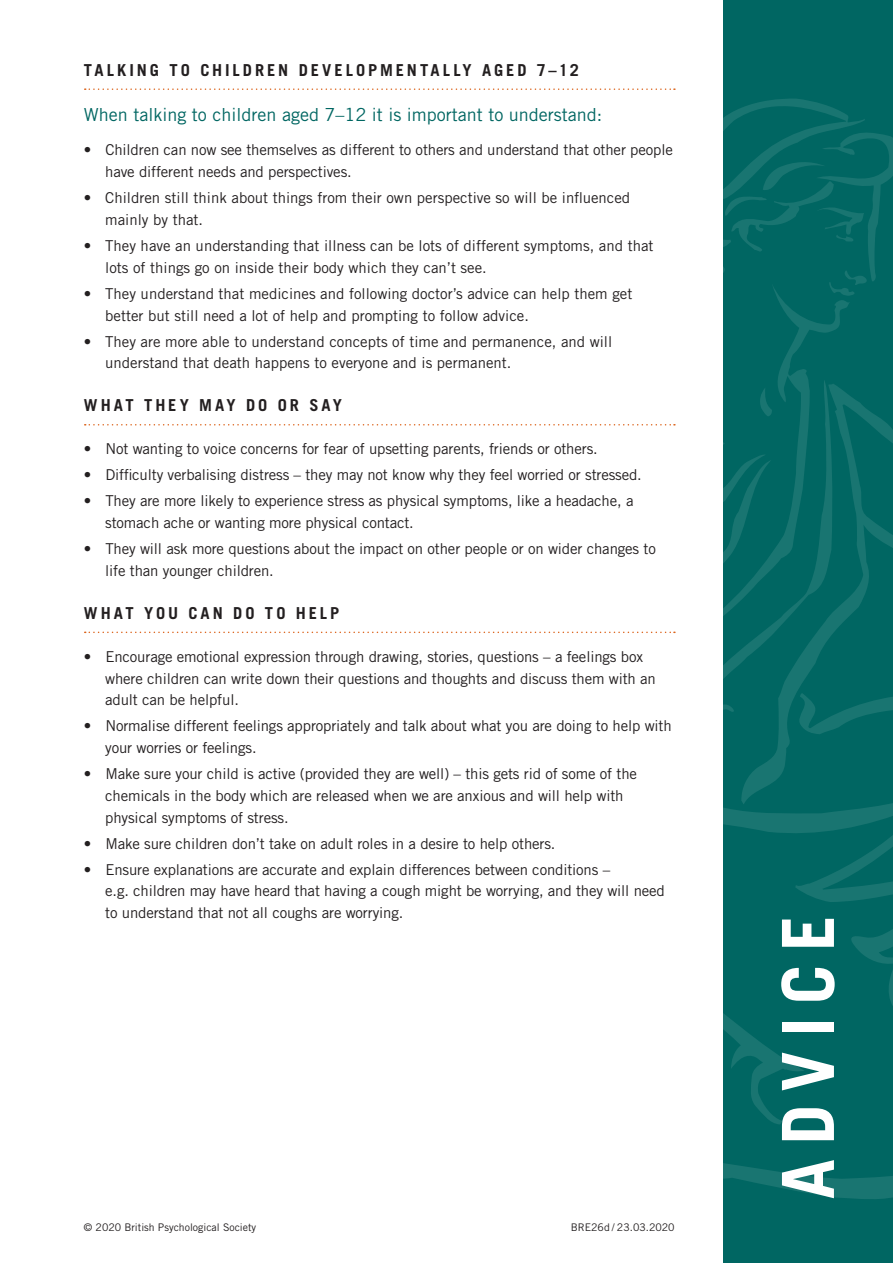
<style>
.page{position:relative;width:893px;height:1263px;background:#006662}
.page>*{position:absolute;margin:0;border:0;box-sizing:border-box;transform-origin:0 0}
.t1{font:700 72px "Trade Gothic LT Std";letter-spacing:.18em;color:#fff}
.Introductory_Paragra{font:18px "Trade Gothic LT Std";color:#006662}
.Sub_Heading{font:700 16.5px "Trade Gothic LT Std";letter-spacing:.175em;color:#231f20}
.t2{font:15px/21.8px "Trade Gothic LT Std";letter-spacing:-.01em;color:#231f20}
.Back_Page_-_Charity{font:10.5px "Trade Gothic LT Std";color:#231f20}
</style>
<div class="page">
<svg style="left:723px;top:1163px;width:170px;height:36px"></svg>
<svg style="left:723px;top:804px;width:170px;height:320px"></svg>
<svg style="left:741px;top:740px;width:152px;height:64px"></svg>
<svg style="left:723px;top:396px;width:170px;height:344px"></svg>
<svg style="left:723px;top:99px;width:170px;height:196px"></svg>
<svg style="left:723px;top:174px;width:127px;height:531px"></svg>
<div style="left:0;top:0;width:723px;height:1263px;background:#fff"></div>
<svg style="left:85px;top:88px;width:590px;height:2px"></svg>
<svg style="left:85px;top:424px;width:590px;height:1px"></svg>
<svg style="left:85px;top:632px;width:590px;height:1px"></svg>
<p class="Sub_Heading" style="left:84px;top:60px;width:496px">TALKING TO CHILDREN DEVELOPMENTALLY AGED 7–12</p>
<p class="Introductory_Paragra" style="left:84px;top:104px;width:520px">When talking to children aged 7–12 it is important to understand:</p>
<p class="t2" style="left:105px;top:139px;width:569px;text-indent:-21px">• Children can now see themselves as different to others and understand that other people have different needs and perspectives.</p>
<p class="t2" style="left:105px;top:187px;width:526px;text-indent:-21px">• Children still think about things from their own perspective so will be influenced mainly by that.</p>
<p class="t2" style="left:105px;top:235px;width:550px;text-indent:-21px">• They have an understanding that illness can be lots of different symptoms, and that lots of things go on inside their body which they can’t see.</p>
<p class="t2" style="left:105px;top:282px;width:529px;text-indent:-21px">• They understand that medicines and following doctor’s advice can help them get better but still need a lot of help and prompting to follow advice.</p>
<p class="t2" style="left:105px;top:330px;width:509px;text-indent:-21px">• They are more able to understand concepts of time and permanence, and will understand that death happens to everyone and is permanent.</p>
<p class="Sub_Heading" style="left:84px;top:395px;width:259px">WHAT THEY MAY DO OR SAY</p>
<p class="t2" style="left:84px;top:438px;width:515px">• Not wanting to voice concerns for fear of upsetting parents, friends or others.</p>
<p class="t2" style="left:84px;top:464px;width:559px">• Difficulty verbalising distress – they may not know why they feel worried or stressed.</p>
<p class="t2" style="left:105px;top:490px;width:530px;text-indent:-21px">• They are more likely to experience stress as physical symptoms, like a headache, a stomach ache or wanting more physical contact.</p>
<p class="t2" style="left:105px;top:538px;width:552px;text-indent:-21px">• They will ask more questions about the impact on other people or on wider changes to life than younger children.</p>
<p class="Sub_Heading" style="left:84px;top:603px;width:257px">WHAT YOU CAN DO TO HELP</p>
<p class="t2" style="left:105px;top:645px;width:552px;text-indent:-21px">• Encourage emotional expression through drawing, stories, questions – a feelings box where children can write down their questions and thoughts and discuss them with an adult can be helpful.</p>
<p class="t2" style="left:105px;top:715px;width:568px;text-indent:-21px">• Normalise different feelings appropriately and talk about what you are doing to help with your worries or feelings.</p>
<p class="t2" style="left:105px;top:763px;width:533px;text-indent:-21px">• Make sure your child is active (provided they are well) – this gets rid of some of the chemicals in the body which are released when we are anxious and will help with physical symptoms of stress.</p>
<p class="t2" style="left:84px;top:832px;width:473px">• Make sure children don’t take on adult roles in a desire to help others.</p>
<p class="t2" style="left:105px;top:858px;width:561px;text-indent:-21px">• Ensure explanations are accurate and explain differences between conditions –<br>e.g. children may have heard that having a cough might be worrying, and they will need to understand that not all coughs are worrying.</p>
<p class="Back_Page_-_Charity" style="left:84px;top:1221px;width:174px">© 2020 British Psychological Society</p>
<p class="Back_Page_-_Charity" style="left:571px;top:1221px;width:105px">BRE26d / 23.03.2020</p>
<p class="t1" style="left:764px;top:1199px;width:285px;rotate:-90deg">ADVICE</p>
</div>
